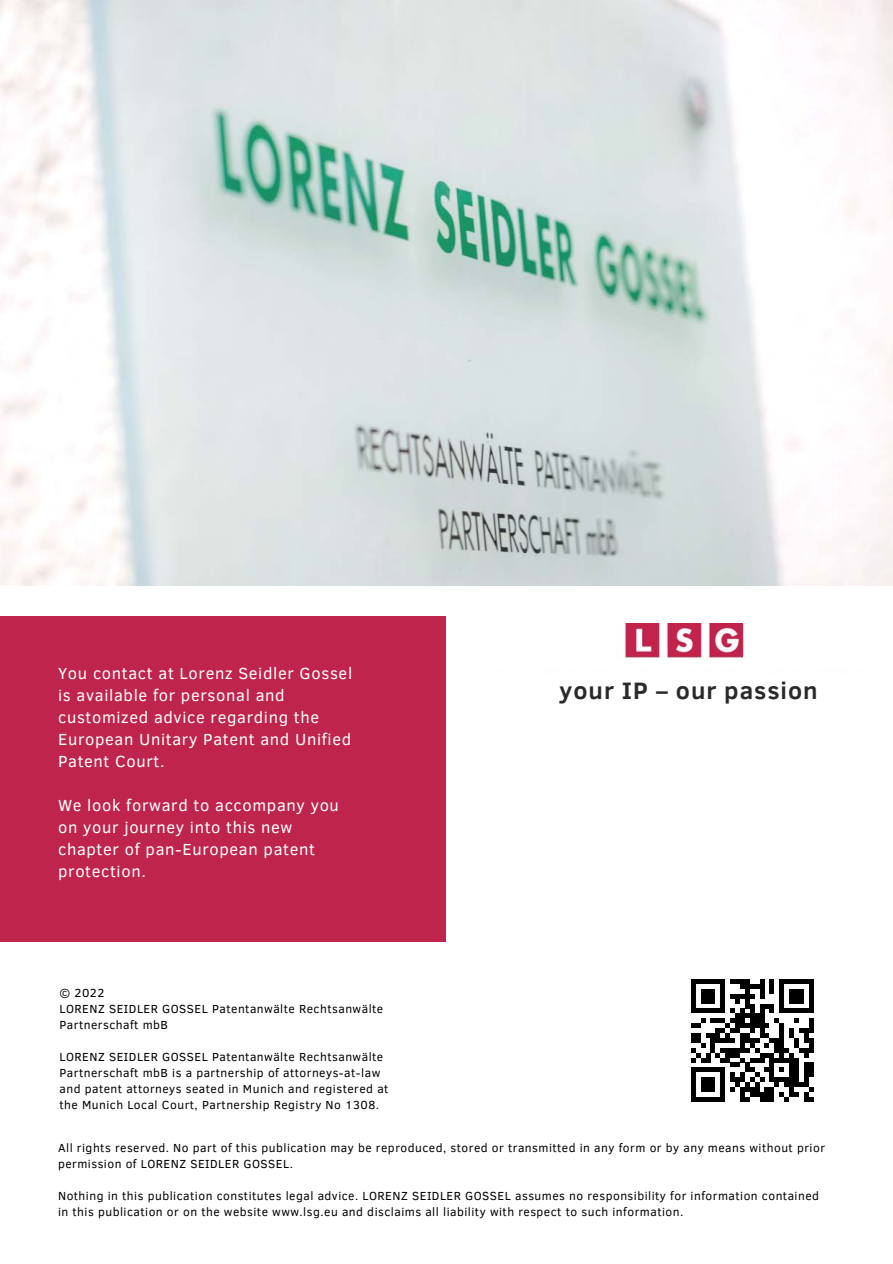
<style>
.page{position:relative;width:893px;height:1264px;background:#fff}
.page>*{position:absolute;margin:0;border:0;box-sizing:border-box;transform-origin:0 0}
.t1{font:700 24.3px "Clear Sans";letter-spacing:.04em;color:#2a2a2a}
.t2{font:16.5px/22px "Clear Sans";letter-spacing:.04em;color:#fff}
.t3{font:12px/16px "Clear Sans";letter-spacing:.04em;color:#000}
</style>
<div class="page">
<img style="left:0;top:0;width:892px;height:586px">
<img style="left:624px;top:623px;width:120px;height:35px">
<div style="left:0;top:616px;width:446px;height:325px;background:#bf254c"></div>
<svg style="left:691px;top:979px;width:122px;height:122px"></svg>
<h2 class="t2" style="left:58px;top:661px;width:295px">You contact at Lorenz Seidler Gossel is available for personal and customized advice regarding the<br>European Unitary Patent and Unified<br>Patent Court.</h2>
<h2 class="t2" style="left:58px;top:793px;width:282px">We look forward to accompany you on your journey into this new chapter of pan-European patent protection.</h2>
<h1 class="t1" style="left:559px;top:672px;width:260px">your IP – our passion</h1>
<p class="t3" style="left:60px;top:983px;width:325px">© 2022<br>LORENZ SEIDLER GOSSEL Patentanwälte Rechtsanwälte<br>Partnerschaft mbB</p>
<p class="t3" style="left:60px;top:1047px;width:330px">LORENZ SEIDLER GOSSEL Patentanwälte Rechtsanwälte Partnerschaft mbB is a partnership of attorneys-at-law and patent attorneys seated in Munich and registered at the Munich Local Court, Partnership Registry No 1308.</p>
<p class="t3" style="left:58px;top:1138px;width:768px">All rights reserved. No part of this publication may be reproduced, stored or transmitted in any form or by any means without prior permission of LORENZ SEIDLER GOSSEL.</p>
<p class="t3" style="left:58px;top:1186px;width:762px">Nothing in this publication constitutes legal advice. LORENZ SEIDLER GOSSEL assumes no responsibility for information contained in this publication or on the website www.lsg.eu and disclaims all liability with respect to such information.</p>
</div>
